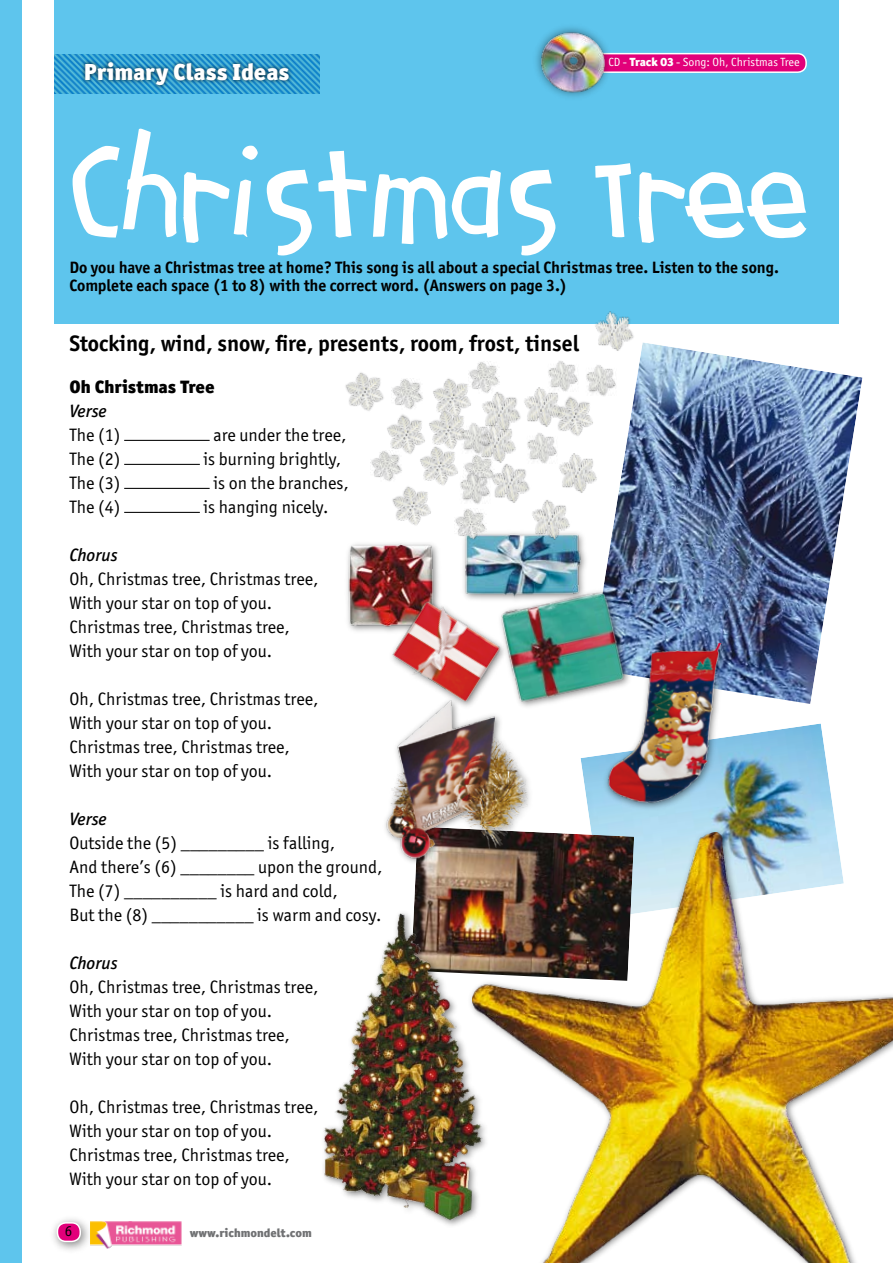
<style>
.page{position:relative;width:893px;height:1263px;background:#fff}
.page>*{position:absolute;margin:0;border:0;box-sizing:border-box;transform-origin:0 0}
.t1{font:109.8px "Nicky Agrafie LL";color:#fff}
.t2{font:900 23.4px "Officina San ITC";color:#fff}
.t3{font:700 22.5px "Officina San ITC";color:#000}
.t4{font:18px/24px "Officina San ITC";color:#000}
.t5{font:italic 500 18px "Officina San ITC";color:#000}
.t6{font:900 18px "Officina San ITC";color:#000}
.t7{font:700 16.5px/18px "Officina San ITC";color:#000}
.t8{font:15px "Officina San ITC";color:#000}
.t9{font:900 12px "Officina San ITC";color:#707173}
.t10{font:11.85px "Officina San ITC";color:#fff}
.s1{font-weight:900}
</style>
<div class="page">
<img style="left:606px;top:342px;width:256px;height:362px">
<div style="left:0;top:0;width:21px;height:1263px;background:#5ec5ed"></div>
<div style="left:54px;top:0;width:785px;height:324px;background:#5ec5ed"></div>
<hr style="left:124px;top:440px;width:86px;height:1px;background:#000">
<hr style="left:124px;top:464px;width:76px;height:1px;background:#000">
<hr style="left:124px;top:488px;width:86px;height:1px;background:#000">
<hr style="left:124px;top:512px;width:76px;height:1px;background:#000">
<img style="left:347px;top:543px;width:92px;height:88px">
<img style="left:463px;top:532px;width:122px;height:49px">
<img style="left:558px;top:396px;width:35px;height:40px">
<div style="left:587px;top:54px;width:219px;height:18px;background:#e2007a;border-radius:9px"></div>
<div style="left:587px;top:53px;width:220px;height:20px;border:2px solid #fff;border-radius:9px"></div>
<div style="left:530px;top:21px;width:84px;height:82px;background:#000;opacity:.5"></div>
<img style="left:538px;top:26px;width:70px;height:71px">
<img style="left:378px;top:581px;width:108px;height:112px">
<img style="left:486px;top:570px;width:150px;height:136px">
<img style="left:345px;top:372px;width:39px;height:39px">
<img style="left:433px;top:378px;width:38px;height:30px">
<img style="left:420px;top:450px;width:38px;height:35px">
<div style="left:427px;top:408px;width:42px;height:42px;background:#000;opacity:.5"></div>
<img style="left:428px;top:409px;width:40px;height:41px">
<img style="left:580px;top:723px;width:256px;height:105px">
<img style="left:590px;top:632px;width:165px;height:196px">
<img style="left:392px;top:378px;width:31px;height:31px">
<img style="left:371px;top:451px;width:31px;height:30px">
<div style="left:454px;top:508px;width:33px;height:33px;background:#000;opacity:.5"></div>
<img style="left:455px;top:509px;width:31px;height:31px">
<img style="left:463px;top:455px;width:27px;height:17px">
<img style="left:392px;top:486px;width:39px;height:39px">
<div style="left:385px;top:413px;width:42px;height:42px;background:#fff"></div>
<img style="left:386px;top:414px;width:39px;height:41px">
<img style="left:495px;top:833px;width:398px;height:430px">
<img style="left:414px;top:827px;width:220px;height:154px">
<img style="left:385px;top:693px;width:149px;height:171px">
<img style="left:323px;top:905px;width:172px;height:321px">
<div style="left:530px;top:499px;width:42px;height:42px;background:#000;opacity:.5"></div>
<img style="left:531px;top:499px;width:40px;height:41px">
<img style="left:559px;top:453px;width:38px;height:40px">
<div style="left:476px;top:422px;width:42px;height:43px;background:#000;opacity:.5"></div>
<img style="left:477px;top:433px;width:40px;height:31px">
<div style="left:490px;top:463px;width:41px;height:42px;background:#fff"></div>
<img style="left:490px;top:463px;width:40px;height:40px">
<div style="left:480px;top:391px;width:42px;height:42px;background:#000;opacity:.5"></div>
<img style="left:481px;top:391px;width:40px;height:41px">
<div style="left:525px;top:431px;width:34px;height:34px;background:#fefefe"></div>
<img style="left:527px;top:433px;width:30px;height:30px">
<div style="left:459px;top:422px;width:34px;height:33px;background:#000;opacity:.5"></div>
<img style="left:460px;top:423px;width:31px;height:31px">
<img style="left:548px;top:361px;width:30px;height:30px">
<div style="left:458px;top:472px;width:34px;height:33px;background:#000;opacity:.5"></div>
<img style="left:459px;top:473px;width:31px;height:31px">
<div style="left:593px;top:310px;width:42px;height:42px;background:#000;opacity:.5"></div>
<img style="left:594px;top:311px;width:40px;height:40px">
<div style="left:522px;top:386px;width:42px;height:42px;background:#000;opacity:.5"></div>
<img style="left:523px;top:387px;width:40px;height:40px">
<div style="left:49px;top:1214px;width:45px;height:41px;background:#000;opacity:.5"></div>
<div style="left:57px;top:1223px;width:23px;height:18px;background:#e2007a;border-radius:9px"></div>
<div style="left:57px;top:1222px;width:24px;height:20px;border:2px solid #fff;border-radius:9px"></div>
<img style="left:91px;top:1222px;width:91px;height:26px">
<img style="left:54px;top:54px;width:265px;height:40px">
<div style="left:81px;top:58px;width:212px;height:33px;background:#000;opacity:.8"></div>
<div style="left:584px;top:364px;width:34px;height:33px;background:#fefefe"></div>
<img style="left:586px;top:365px;width:30px;height:31px">
<div style="left:467px;top:361px;width:34px;height:33px;background:#000;opacity:.5"></div>
<img style="left:468px;top:362px;width:31px;height:31px">
<p class="t2" style="left:84px;top:57px;width:207px">Primary Class Ideas</p>
<p class="t10" style="left:608px;top:56px;width:193px">CD - <span class="s1">Track 03</span> - Song: Oh, Christmas Tree</p>
<h1 class="t1" style="left:68px;top:118px;width:746px">CHRISTMAS TREE</h1>
<p class="t7" style="left:69px;top:258px;width:711px">Do you have a Christmas tree at home? This song is all about a special Christmas tree. Listen to the song.<br>Complete each space (1 to 8) with the correct word. (Answers on page 3.)</p>
<p class="t3" style="left:69px;top:329px;width:511px">Stocking, wind, snow, fire, presents, room, frost, tinsel</p>
<p class="t6" style="left:69px;top:375px;width:147px">Oh Christmas Tree</p>
<p class="t5" style="left:69px;top:400px;width:39px">Verse</p>
<p class="t4" style="left:69px;top:423px;width:53px">The (1)</p>
<p class="t4" style="left:213px;top:423px;width:135px">are under the tree,</p>
<p class="t4" style="left:69px;top:447px;width:53px">The (2)</p>
<p class="t4" style="left:204px;top:447px;width:139px">is burning brightly,</p>
<p class="t4" style="left:69px;top:471px;width:53px">The (3)</p>
<p class="t4" style="left:213px;top:471px;width:137px">is on the branches,</p>
<p class="t4" style="left:69px;top:495px;width:53px">The (4)</p>
<p class="t4" style="left:204px;top:495px;width:127px">is hanging nicely.</p>
<p class="t5" style="left:69px;top:544px;width:50px">Chorus</p>
<p class="t4" style="left:69px;top:567px;width:250px">Oh, Christmas tree, Christmas tree,<br>With your star on top of you.<br>Christmas tree, Christmas tree,<br>With your star on top of you.</p>
<p class="t4" style="left:69px;top:687px;width:250px">Oh, Christmas tree, Christmas tree,<br>With your star on top of you.<br>Christmas tree, Christmas tree,<br>With your star on top of you.</p>
<p class="t5" style="left:69px;top:808px;width:39px">Verse</p>
<p class="t4" style="left:69px;top:831px;width:314px">Outside the (5) _________ is falling,<br>And there’s (6) ________ upon the ground, The (7) __________ is hard and cold,<br>But the (8) ___________ is warm and cosy.</p>
<p class="t5" style="left:69px;top:952px;width:50px">Chorus</p>
<p class="t4" style="left:69px;top:975px;width:250px">Oh, Christmas tree, Christmas tree,<br>With your star on top of you.<br>Christmas tree, Christmas tree,<br>With your star on top of you.</p>
<p class="t4" style="left:69px;top:1095px;width:250px">Oh, Christmas tree, Christmas tree,<br>With your star on top of you.<br>Christmas tree, Christmas tree,<br>With your star on top of you.</p>
<p class="t8" style="left:65px;top:1222px;width:9px">6</p>
<p class="t9" style="left:190px;top:1225px;width:124px">www.richmondelt.com</p>
</div>
